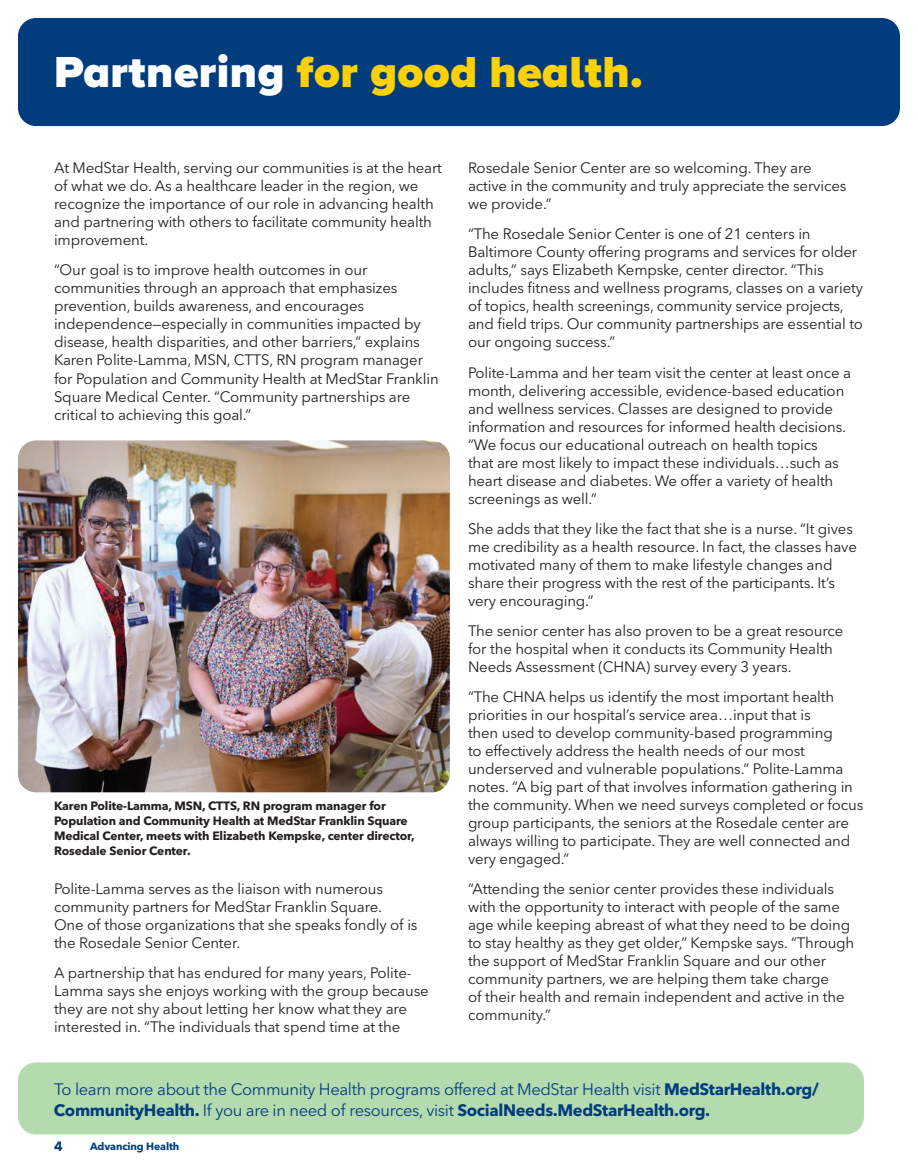
<style>
.page{position:relative;width:918px;height:1175px;background:#fff}
.page>*{position:absolute;margin:0;border:0;box-sizing:border-box;transform-origin:0 0}
.Story_Headline__not{font:900 45px "Proxima Nova A";letter-spacing:.01em;color:#fed105}
.t1{font:16.5px/21px "Avenir Next LT Pro";letter-spacing:-.02em;color:#013d7d}
.body_copy_LAST{font:15px/18px "Avenir Next LT Pro";letter-spacing:-.01em;color:#231f20}
.t2{font:700 13.5px "Avenir Next LT Pro";color:#013d7d}
.caption-doctor{font:700 12px/15px "Avenir Next LT Pro";letter-spacing:-.01em;color:#231f20}
.t3{font:700 10.5px "Avenir Next LT Pro";letter-spacing:-.01em;color:#013d7d}
.s1{color:#fff}
.s2{font-weight:700}
</style>
<div class="page">
<div style="left:18px;top:18px;width:882px;height:108px;background:#013d7d;border-radius:18px"></div>
<div style="left:18px;top:1062px;width:846px;height:72px;background:#b4dbae;border-radius:18px"></div>
<img style="left:18px;top:440px;width:432px;height:352px">
<p class="Story_Headline__not" style="left:54px;top:38px;width:590px"><span class="s1">Partnering</span> for good health.</p>
<p class="body_copy_LAST" style="left:54px;top:159px;width:390px">At MedStar Health, serving our communities is at the heart of what we do. As a healthcare leader in the region, we recognize the importance of our role in advancing health and partnering with others to facilitate community health improvement.</p>
<p class="body_copy_LAST" style="left:54px;top:261px;width:386px">“Our goal is to improve health outcomes in our communities through an approach that emphasizes prevention, builds awareness, and encourages independence—especially in communities impacted by disease, health disparities, and other barriers,” explains Karen Polite-Lamma, MSN, CTTS, RN program manager for Population and Community Health at MedStar Franklin Square Medical Center. “Community partnerships are critical to achieving this goal.”</p>
<p class="caption-doctor" style="left:54px;top:798px;width:362px">Karen Polite-Lamma, MSN, CTTS, RN program manager for Population and Community Health at MedStar Franklin Square Medical Center, meets with Elizabeth Kempske, center director, Rosedale Senior Center.</p>
<p class="body_copy_LAST" style="left:54px;top:879px;width:365px">Polite-Lamma serves as the liaison with numerous community partners for MedStar Franklin Square.<br>One of those organizations that she speaks fondly of is the Rosedale Senior Center.</p>
<p class="body_copy_LAST" style="left:54px;top:963px;width:376px">A partnership that has endured for many years, Polite-Lamma says she enjoys working with the group because they are not shy about letting her know what they are interested in. “The individuals that spend time at the</p>
<p class="body_copy_LAST" style="left:468px;top:159px;width:380px">Rosedale Senior Center are so welcoming. They are active in the community and truly appreciate the services we provide.”</p>
<p class="body_copy_LAST" style="left:468px;top:225px;width:397px">“The Rosedale Senior Center is one of 21 centers in Baltimore County offering programs and services for older adults,” says Elizabeth Kempske, center director. “This includes fitness and wellness programs, classes on a variety of topics, health screenings, community service projects, and field trips. Our community partnerships are essential to our ongoing success.”</p>
<p class="body_copy_LAST" style="left:468px;top:363px;width:385px">Polite-Lamma and her team visit the center at least once a month, delivering accessible, evidence-based education and wellness services. Classes are designed to provide information and resources for informed health decisions. “We focus our educational outreach on health topics<br>that are most likely to impact these individuals…such as heart disease and diabetes. We offer a variety of health screenings as well.”</p>
<p class="body_copy_LAST" style="left:468px;top:519px;width:391px">She adds that they like the fact that she is a nurse. “It gives me credibility as a health resource. In fact, the classes have motivated many of them to make lifestyle changes and share their progress with the rest of the participants. It’s very encouraging.”</p>
<p class="body_copy_LAST" style="left:468px;top:621px;width:377px">The senior center has also proven to be a great resource for the hospital when it conducts its Community Health<br>Needs Assessment (CHNA) survey every 3 years.</p>
<p class="body_copy_LAST" style="left:468px;top:687px;width:397px">“The CHNA helps us identify the most important health priorities in our hospital’s service area…input that is<br>then used to develop community-based programming<br>to effectively address the health needs of our most underserved and vulnerable populations.” Polite-Lamma notes. “A big part of that involves information gathering in the community. When we need surveys completed or focus group participants, the seniors at the Rosedale center are always willing to participate. They are well connected and very engaged.”</p>
<p class="body_copy_LAST" style="left:468px;top:879px;width:388px">“Attending the senior center provides these individuals with the opportunity to interact with people of the same age while keeping abreast of what they need to be doing to stay healthy as they get older,” Kempske says. “Through the support of MedStar Franklin Square and our other community partners, we are helping them take charge<br>of their health and remain independent and active in the community.”</p>
<p class="t1" style="left:54px;top:1078px;width:766px">To learn more about the Community Health programs offered at MedStar Health visit <span class="s2">MedStarHealth.org/<br>CommunityHealth.</span> If you are in need of resources, visit <span class="s2">SocialNeeds.MedStarHealth.org.</span></p>
<p class="t2" style="left:54px;top:1137px;width:10px">4</p>
<p class="t3" style="left:90px;top:1140px;width:91px">Advancing Health</p>
</div>
